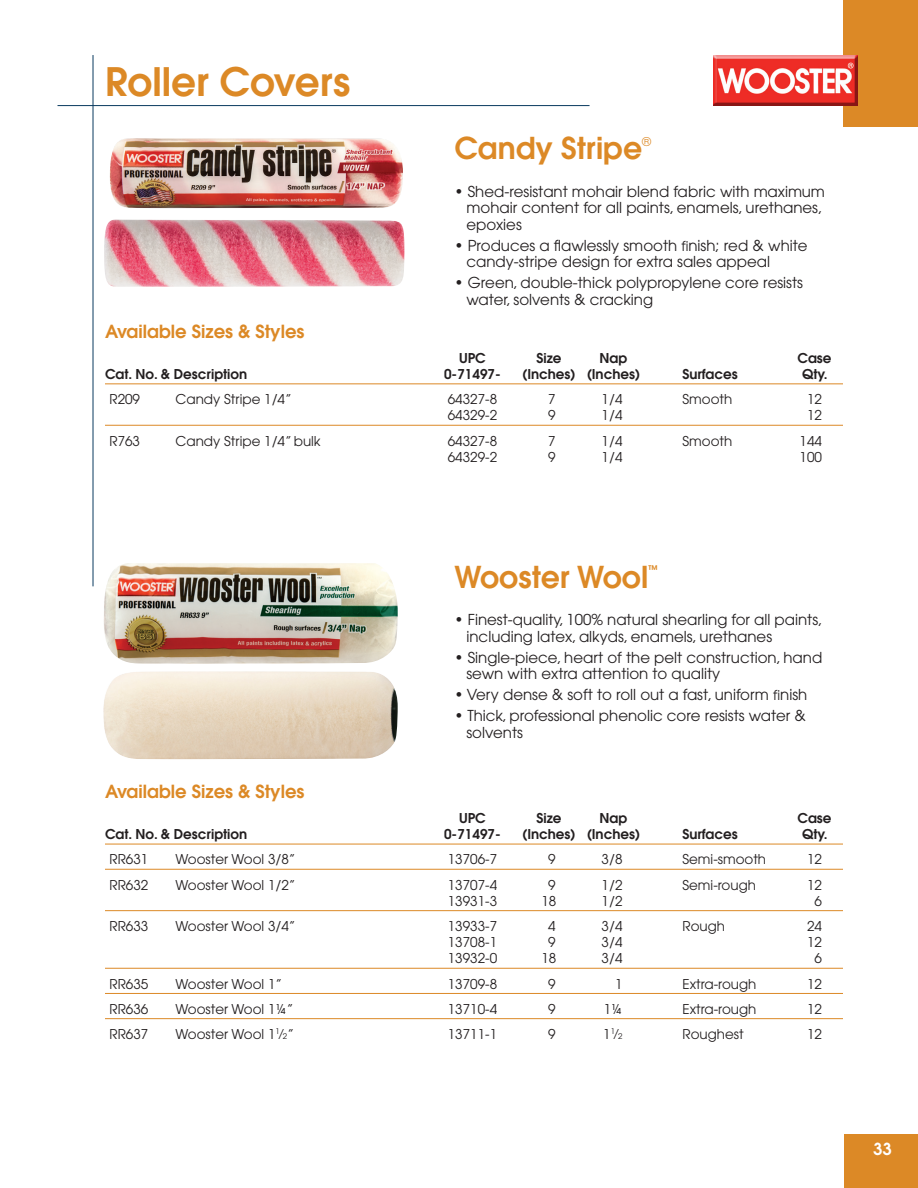
<style>
.page{position:relative;width:918px;height:1188px;background:#fff}
.page>*{position:absolute;margin:0;border:0;box-sizing:border-box;transform-origin:0 0}
.t1{font:600 39px "Avant Garde";color:#dc8926}
.t2{font:600 30px "Avant Garde";color:#dc8926}
.t3{font:600 18px "Avant Garde";color:#dc8926}
.t4{font:600 16.5px "Avant Garde";color:#fff}
.t5{font:15px/16.5px "Avant Garde";color:#231f20}
.t6{font:13.5px "Avant Garde";color:#231f20}
.t7{font:600 13.5px "Avant Garde";color:#231f20}
.t8{font:12px "Avant Garde";color:#dc8926}
.t9{font:600 10.5px "Avant Garde";color:#dc8926}
.s1{font-size:13.5px}
.s2{font-size:7.8px}
</style>
<div class="page">
<div style="left:845px;top:1134px;width:73px;height:54px;background:#dc8926"></div>
<hr style="left:93px;top:55px;width:1px;height:531px;background:#093a5f">
<hr style="left:58px;top:105px;width:532px;height:1px;background:#093a5f">
<div style="left:843px;top:0;width:75px;height:127px;background:#dc8926"></div>
<img style="left:714px;top:56px;width:144px;height:49px">
<hr style="left:105px;top:383px;width:738px;height:1px;background:#dc8926">
<hr style="left:105px;top:425px;width:738px;height:1px;background:#dc8926">
<hr style="left:105px;top:844px;width:738px;height:1px;background:#dc8926">
<hr style="left:105px;top:869px;width:738px;height:1px;background:#dc8926">
<hr style="left:105px;top:910px;width:738px;height:1px;background:#dc8926">
<hr style="left:105px;top:968px;width:738px;height:1px;background:#dc8926">
<hr style="left:105px;top:993px;width:738px;height:1px;background:#dc8926">
<hr style="left:105px;top:1018px;width:738px;height:1px;background:#dc8926">
<img style="left:103px;top:563px;width:295px;height:196px">
<img style="left:104px;top:138px;width:301px;height:149px">
<h1 class="t1" style="left:105px;top:67px;width:247px">Roller Covers</h1>
<p class="t3" style="left:105px;top:324px;width:201px">Available Sizes &amp; Styles</p>
<h2 class="t2" style="left:455px;top:137px;width:189px">Candy Stripe</h2>
<p class="t8" style="left:642px;top:137px;width:10px">®</p>
<p class="t5" style="left:467px;top:184px;width:360px;text-indent:-12px">• Shed-resistant mohair blend fabric with maximum mohair content for all paints, enamels, urethanes, epoxies</p>
<p class="t5" style="left:467px;top:238px;width:343px;text-indent:-12px">• Produces a flawlessly smooth <span class="s1">fi</span>nish; red &amp; white candy-stripe design for extra sales appeal</p>
<p class="t5" style="left:467px;top:276px;width:338px;text-indent:-12px">• Green, double-thick polypropylene core resists water, solvents &amp; cracking</p>
<p class="t7" style="left:459px;top:353px;width:28px">UPC</p>
<p class="t7" style="left:536px;top:353px;width:27px">Size</p>
<p class="t7" style="left:599px;top:353px;width:30px">Nap</p>
<p class="t7" style="left:797px;top:353px;width:36px">Case</p>
<p class="t7" style="left:105px;top:369px;width:144px">Cat. No. &amp; Description</p>
<p class="t7" style="left:444px;top:369px;width:58px">0-71497-</p>
<p class="t7" style="left:522px;top:369px;width:119px">(Inches) (Inches)</p>
<p class="t7" style="left:682px;top:369px;width:57px">Surfaces</p>
<p class="t7" style="left:802px;top:369px;width:27px">Qty.</p>
<p class="t6" style="left:109px;top:394px;width:32px">R209</p>
<p class="t6" style="left:176px;top:394px;width:118px">Candy Stripe 1/4”</p>
<p class="t6" style="left:448px;top:394px;width:51px">64327-8</p>
<p class="t6" style="left:548px;top:394px;width:9px">7</p>
<p class="t6" style="left:602px;top:394px;width:22px">1/4</p>
<p class="t6" style="left:682px;top:394px;width:51px">Smooth</p>
<p class="t6" style="left:807px;top:394px;width:16px">12</p>
<p class="t6" style="left:448px;top:410px;width:51px">64329-2</p>
<p class="t6" style="left:548px;top:410px;width:9px">9</p>
<p class="t6" style="left:602px;top:410px;width:22px">1/4</p>
<p class="t6" style="left:807px;top:410px;width:16px">12</p>
<p class="t6" style="left:109px;top:436px;width:32px">R763</p>
<p class="t6" style="left:176px;top:436px;width:147px">Candy Stripe 1/4” bulk</p>
<p class="t6" style="left:448px;top:436px;width:51px">64327-8</p>
<p class="t6" style="left:548px;top:436px;width:9px">7</p>
<p class="t6" style="left:602px;top:436px;width:22px">1/4</p>
<p class="t6" style="left:682px;top:436px;width:51px">Smooth</p>
<p class="t6" style="left:800px;top:436px;width:24px">144</p>
<p class="t6" style="left:448px;top:452px;width:51px">64329-2</p>
<p class="t6" style="left:548px;top:452px;width:9px">9</p>
<p class="t6" style="left:602px;top:452px;width:22px">1/4</p>
<p class="t6" style="left:800px;top:452px;width:24px">100</p>
<p class="t3" style="left:105px;top:784px;width:201px">Available Sizes &amp; Styles</p>
<h2 class="t2" style="left:455px;top:566px;width:195px">Wooster Wool</h2>
<p class="t9" style="left:648px;top:565px;width:12px">™</p>
<p class="t5" style="left:467px;top:613px;width:358px;text-indent:-12px">• Finest-quality, 100% natural shearling for all paints, including latex, alkyds, enamels, urethanes</p>
<p class="t5" style="left:467px;top:650px;width:357px;text-indent:-12px">• Single-piece, heart of the pelt construction, hand sewn with extra attention to quality</p>
<p class="t5" style="left:455px;top:688px;width:354px">• Very dense &amp; soft to roll out a fast, uniform <span class="s1">fi</span>nish</p>
<p class="t5" style="left:467px;top:709px;width:341px;text-indent:-12px">• Thick, professional phenolic core resists water &amp; solvents</p>
<p class="t7" style="left:459px;top:813px;width:28px">UPC</p>
<p class="t7" style="left:536px;top:813px;width:27px">Size</p>
<p class="t7" style="left:599px;top:813px;width:30px">Nap</p>
<p class="t7" style="left:797px;top:813px;width:36px">Case</p>
<p class="t7" style="left:105px;top:829px;width:144px">Cat. No. &amp; Description</p>
<p class="t7" style="left:444px;top:829px;width:58px">0-71497-</p>
<p class="t7" style="left:522px;top:829px;width:119px">(Inches) (Inches)</p>
<p class="t7" style="left:682px;top:829px;width:57px">Surfaces</p>
<p class="t7" style="left:802px;top:829px;width:27px">Qty.</p>
<p class="t6" style="left:109px;top:854px;width:40px">RR631</p>
<p class="t6" style="left:176px;top:854px;width:121px">Wooster Wool 3/8”</p>
<p class="t6" style="left:448px;top:854px;width:51px">13706-7</p>
<p class="t6" style="left:548px;top:854px;width:9px">9</p>
<p class="t6" style="left:602px;top:854px;width:22px">3/8</p>
<p class="t6" style="left:682px;top:854px;width:85px">Semi-smooth</p>
<p class="t6" style="left:807px;top:854px;width:16px">12</p>
<p class="t6" style="left:109px;top:880px;width:40px">RR632</p>
<p class="t6" style="left:176px;top:880px;width:121px">Wooster Wool 1/2”</p>
<p class="t6" style="left:448px;top:880px;width:51px">13707-4</p>
<p class="t6" style="left:548px;top:880px;width:9px">9</p>
<p class="t6" style="left:602px;top:880px;width:22px">1/2</p>
<p class="t6" style="left:682px;top:880px;width:75px">Semi-rough</p>
<p class="t6" style="left:807px;top:880px;width:16px">12</p>
<p class="t6" style="left:448px;top:896px;width:51px">13931-3</p>
<p class="t6" style="left:541px;top:896px;width:16px">18</p>
<p class="t6" style="left:602px;top:896px;width:22px">1/2</p>
<p class="t6" style="left:815px;top:896px;width:9px">6</p>
<p class="t6" style="left:109px;top:921px;width:40px">RR633</p>
<p class="t6" style="left:176px;top:921px;width:121px">Wooster Wool 3/4”</p>
<p class="t6" style="left:448px;top:921px;width:51px">13933-7</p>
<p class="t6" style="left:548px;top:921px;width:9px">4</p>
<p class="t6" style="left:602px;top:921px;width:22px">3/4</p>
<p class="t6" style="left:682px;top:921px;width:44px">Rough</p>
<p class="t6" style="left:807px;top:921px;width:16px">24</p>
<p class="t6" style="left:448px;top:937px;width:51px">13708-1</p>
<p class="t6" style="left:548px;top:937px;width:9px">9</p>
<p class="t6" style="left:602px;top:937px;width:22px">3/4</p>
<p class="t6" style="left:807px;top:937px;width:16px">12</p>
<p class="t6" style="left:448px;top:953px;width:51px">13932-0</p>
<p class="t6" style="left:541px;top:953px;width:16px">18</p>
<p class="t6" style="left:602px;top:953px;width:22px">3/4</p>
<p class="t6" style="left:815px;top:953px;width:9px">6</p>
<p class="t6" style="left:109px;top:979px;width:40px">RR635</p>
<p class="t6" style="left:176px;top:979px;width:108px">Wooster Wool 1”</p>
<p class="t6" style="left:448px;top:979px;width:51px">13709-8</p>
<p class="t6" style="left:548px;top:979px;width:9px">9</p>
<p class="t6" style="left:615px;top:979px;width:9px">1</p>
<p class="t6" style="left:682px;top:979px;width:75px">Extra-rough</p>
<p class="t6" style="left:807px;top:979px;width:16px">12</p>
<p class="t6" style="left:109px;top:1004px;width:40px">RR636</p>
<p class="t6" style="left:176px;top:1004px;width:119px">Wooster Wool 1¼”</p>
<p class="t6" style="left:448px;top:1004px;width:51px">13710-4</p>
<p class="t6" style="left:548px;top:1004px;width:9px">9</p>
<p class="t6" style="left:604px;top:1004px;width:20px">1¼</p>
<p class="t6" style="left:682px;top:1004px;width:75px">Extra-rough</p>
<p class="t6" style="left:807px;top:1004px;width:16px">12</p>
<p class="t6" style="left:109px;top:1029px;width:40px">RR637</p>
<p class="t6" style="left:176px;top:1029px;width:120px">Wooster Wool 1<sup>1</sup>⁄<span class="s2">2</span>”</p>
<p class="t6" style="left:448px;top:1029px;width:51px">13711-1</p>
<p class="t6" style="left:548px;top:1029px;width:9px">9</p>
<p class="t6" style="left:603px;top:1029px;width:21px">1<sup>1</sup>⁄<span class="s2">2</span></p>
<p class="t6" style="left:682px;top:1029px;width:63px">Roughest</p>
<p class="t6" style="left:807px;top:1029px;width:16px">12</p>
<p class="t4" style="left:873px;top:1143px;width:20px">33</p>
</div>
